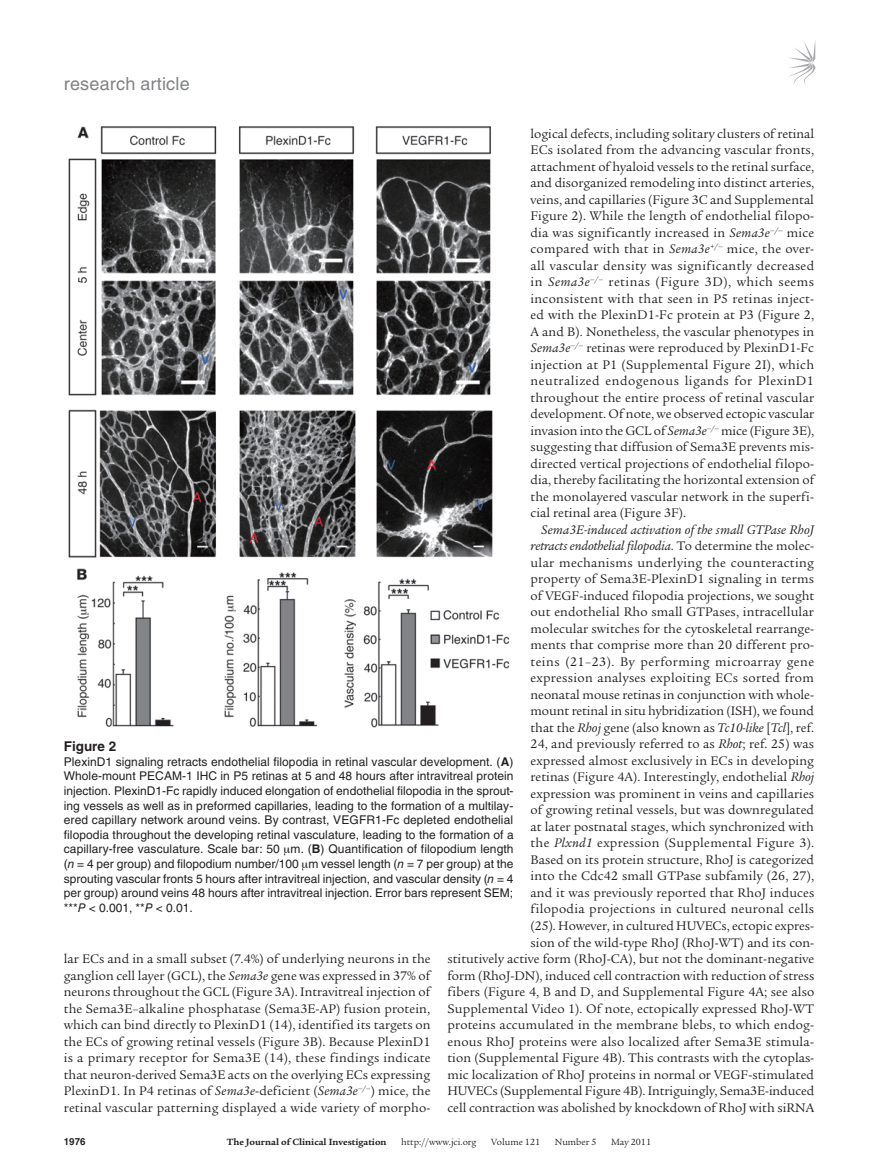
<style>
.page{position:relative;width:878px;height:1175px;background:#fff}
.page>*{position:absolute;margin:0;border:0;box-sizing:border-box;transform-origin:0 0}
.t1{font:18px "Helvetica LT Std";letter-spacing:.01em;color:#808285}
.t2{font:13.5px/16.5px "Legacy Serif Std";letter-spacing:.005em;color:#231f20;text-align:justify}
.t3{font:700 13.5px "Helvetica LT Std";color:#231f20}
.t4{font:12px/14.5px "Helvetica LT Std";color:#231f20;text-align:justify}
.t5{font:9.75px "Legacy Serif Std";color:#231f20}
.t6{font:700 9.75px "Legacy Serif Std";color:#231f20}
.t7{font:700 9.75px "Helvetica LT Std";color:#231f20}
.s1{font-style:italic}
.s2{font-weight:700}
</style>
<div class="page">
<svg style="left:789px;top:42px;width:26px;height:43px"></svg>
<img style="left:68px;top:126px;width:442px;height:602px">
<h1 class="t1" style="left:64px;top:73px;width:127px">research article</h1>
<p class="t2" style="left:530px;top:125px;width:285px">logical defects, including solitary clusters of retinal ECs isolated from the advancing vascular fronts, attachment of hyaloid vessels to the retinal surface, and disorganized remodeling into distinct arteries, veins, and capillaries (Figure 3C and Supplemental Figure 2). While the length of endothelial filopo&shy;dia was significantly increased in <span class="s1">Sema3e</span><sup>–/–</sup> mice compared with that in <span class="s1">Sema3e</span><sup>+/–</sup> mice, the over&shy;all vascular density was significantly decreased in <span class="s1">Sema3e</span><sup>–/–</sup> retinas (Figure 3D), which seems inconsistent with that seen in P5 retinas inject&shy;ed with the PlexinD1-Fc protein at P3 (Figure 2, A and B). Nonetheless, the vascular phenotypes in <span class="s1">Sema3e</span><sup>–/–</sup> retinas were reproduced by PlexinD1-Fc injection at P1 (Supplemental Figure 2I), which neutralized endogenous ligands for PlexinD1 throughout the entire process of retinal vascular development. Of note, we observed ectopic vascular invasion into the GCL of <span class="s1">Sema3e</span><sup>–/–</sup> mice (Figure 3E), suggesting that diffusion of Sema3E prevents mis&shy;directed vertical projections of endothelial filopo&shy;dia, thereby facilitating the horizontal extension of the monolayered vascular network in the superfi&shy;cial retinal area (Figure 3F).</p>
<p class="t2" style="left:447px;top:521px;width:368px;text-align:right"><span class="s1">Sema3E-induced activation of the small GTPase RhoJ<br>retracts endothelial filopodia</span>. To determine the molec-<br>ular mechanisms underlying the counteracting<br>property of Sema3E-PlexinD1 signaling in terms<br>of VEGF-induced filopodia projections, we sought<br>out endothelial Rho small GTPases, intracellular<br>molecular switches for the cytoskeletal rearrange-<br>ments that comprise more than 20 different pro-<br>teins (21–23). By performing microarray gene<br>expression analyses exploiting ECs sorted from<br>neonatal mouse retinas in conjunction with whole-<br>mount retinal in situ hybridization (ISH), we found<br>that the <span class="s1">Rhoj</span> gene (also known as <span class="s1">Tc10-like</span> [<span class="s1">Tcl</span>], ref.<br>24, and previously referred to as <span class="s1">Rhot</span>; ref. 25) was<br>expressed almost exclusively in ECs in developing<br>retinas (Figure 4A). Interestingly, endothelial <span class="s1">Rhoj<br></span>expression was prominent in veins and capillaries<br>of growing retinal vessels, but was downregulated<br>at later postnatal stages, which synchronized with<br>the <span class="s1">Plxnd1</span> expression (Supplemental Figure 3).<br>Based on its protein structure, RhoJ is categorized<br>into the Cdc42 small GTPase subfamily (26, 27),<br>and it was previously reported that RhoJ induces<br>filopodia projections in cultured neuronal cells<br>(25). However, in cultured HUVECs, ectopic expres-<br>sion of the wild-type RhoJ (RhoJ-WT) and its con-<br>stitutively active form (RhoJ-CA), but not the dominant-negative form (RhoJ-DN), induced cell contraction with reduction of stress fibers (Figure 4, B and D, and Supplemental Figure 4A; see also Supplemental Video 1). Of note, ectopically expressed RhoJ-WT proteins accumulated in the membrane blebs, to which endog&shy;enous RhoJ proteins were also localized after Sema3E stimula&shy;tion (Supplemental Figure 4B). This contrasts with the cytoplas&shy;mic localization of RhoJ proteins in normal or VEGF-stimulated HUVECs (Supplemental Figure 4B). Intriguingly, Sema3E-induced cell contraction was abolished by knockdown of RhoJ with siRNA</p>
<p class="t3" style="left:64px;top:738px;width:54px">Figure 2</p>
<p class="t4" style="left:64px;top:754px;width:451px">PlexinD1 signaling retracts endothelial filopodia in retinal vascular development. (<span class="s2">A</span>)<br>Whole-mount PECAM-1 IHC in P5 retinas at 5 and 48 hours after intravitreal protein injection. PlexinD1-Fc rapidly induced elongation of endothelial filopodia in the sprout&shy;ing vessels as well as in preformed capillaries, leading to the formation of a multilay&shy;ered capillary network around veins. By contrast, VEGFR1-Fc depleted endothelial filopodia throughout the developing retinal vasculature, leading to the formation of a capillary-free vasculature. Scale bar: 50 m. (<span class="s2">B</span>) Quantification of filopodium length (<span class="s1">n</span> = 4 per group) and filopodium number/100 m vessel length (<span class="s1">n</span> = 7 per group) at the sprouting vascular fronts 5 hours after intravitreal injection, and vascular density (<span class="s1">n</span> = 4 per group) around veins 48 hours after intravitreal injection. Error bars represent SEM; ***<span class="s1">P</span> &lt; 0.001, **<span class="s1">P</span> &lt; 0.01.</p>
<p class="t2" style="left:64px;top:950px;width:368px">lar ECs and in a small subset (7.4%) of underlying neurons in the ganglion cell layer (GCL), the <span class="s1">Sema3e</span> gene was expressed in 37% of neurons throughout the GCL (Figure 3A). Intravitreal injection of the Sema3E–alkaline phosphatase (Sema3E-AP) fusion protein, which can bind directly to PlexinD1 (14), identified its targets on the ECs of growing retinal vessels (Figure 3B). Because PlexinD1 is a primary receptor for Sema3E (14), these findings indicate that neuron-derived Sema3E acts on the overlying ECs expressing PlexinD1. In P4 retinas of <span class="s1">Sema3e</span>-deficient (<span class="s1">Sema3e</span><sup>–/–</sup>) mice, the retinal vascular patterning displayed a wide variety of morpho-</p>
<p class="t7" style="left:64px;top:1135px;width:23px">1976</p>
<p class="t6" style="left:227px;top:1135px;width:161px">The Journal of Clinical Investigation</p>
<p class="t5" style="left:401px;top:1136px;width:77px">http://www.jci.org</p>
<p class="t5" style="left:491px;top:1136px;width:50px">Volume 121</p>
<p class="t5" style="left:555px;top:1136px;width:43px">Number 5</p>
<p class="t5" style="left:611px;top:1136px;width:41px">May 2011</p>
</div>
